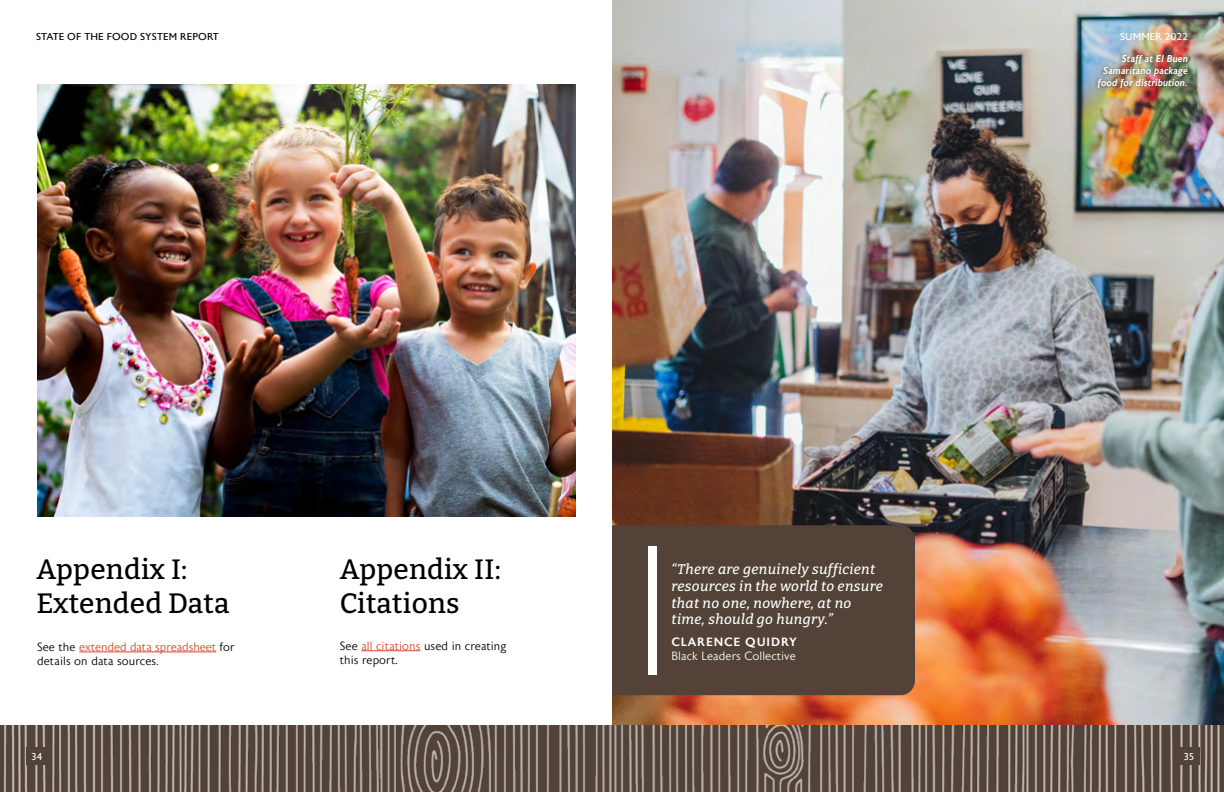
<style>
.page{position:relative;width:1224px;height:792px;background:#fff}
.page>*{position:absolute;margin:0;border:0;box-sizing:border-box;transform-origin:0 0}
.t1{font:100 28px/33.6px "Bitter";letter-spacing:.01em;color:#000}
.t2{font:italic 100 14px/16.8px "Bitter";letter-spacing:.025em;color:#fff}
.t3{font:300 12px/14.4px "Astoria Sans";letter-spacing:.01em;color:#000}
.t4{font:300 12px "Astoria Sans";letter-spacing:.01em;color:#fff}
.t5{font:500 12px "Astoria Sans";letter-spacing:.075em;color:#fff}
.t6{font:italic 500 10px/12px "Astoria Sans";letter-spacing:.01em;color:#fff;text-align:right}
.t7{font:10px "Astoria Sans";letter-spacing:.01em;color:#000}
.t8{font:10px "Astoria Sans";letter-spacing:.01em;color:#fff}
.s1{color:#d8452a}
</style>
<div class="page">
<img style="left:612px;top:0;width:612px;height:726px">
<img style="left:0;top:726px;width:1224px;height:66px">
<div style="left:26px;top:747px;width:22px;height:18px;background:#524237"></div>
<div style="left:1178px;top:747px;width:22px;height:18px;background:#524237"></div>
<hr style="left:79px;top:652px;width:137px;height:1px;background:#d8452a">
<div style="left:612px;top:525px;width:303px;height:170px;background:#524237"></div>
<div style="left:648px;top:546px;width:8px;height:129px;background:#fff"></div>
<img style="left:37px;top:84px;width:539px;height:432px">
<hr style="left:361px;top:650px;width:60px;height:1px;background:#d8452a">
<div style="left:1094px;top:51px;width:98px;height:43px;background:#524237;opacity:.9"></div>
<p class="t7" style="left:36px;top:31px;width:184px">STATE OF THE FOOD SYSTEM REPORT</p>
<h1 class="t1" style="left:36px;top:552px;width:195px">Appendix I:<br>Extended Data</h1>
<p class="t3" style="left:37px;top:640px;width:199px">See the <span class="s1">extended data spreadsheet</span> for details on data sources.</p>
<h1 class="t1" style="left:340px;top:552px;width:163px">Appendix II:<br>Citations</h1>
<p class="t3" style="left:340px;top:639px;width:168px">See <span class="s1">all citations</span> used in creating this report.</p>
<p class="t2" style="left:671px;top:560px;width:213px">“There are genuinely sufficient resources in the world to ensure that no one, nowhere, at no time, should go hungry.”</p>
<p class="t5" style="left:671px;top:635px;width:127px">CLARENCE QUIDRY</p>
<p class="t4" style="left:671px;top:650px;width:126px">Black Leaders Collective</p>
<p class="t8" style="left:1120px;top:31px;width:69px">SUMMER 2022</p>
<p class="t6" style="left:1098px;top:53px;width:92px">Staff at El Buen<br>Samaritano package food for distribution.</p>
<p class="t8" style="left:32px;top:751px;width:12px">34</p>
<p class="t8" style="left:1184px;top:751px;width:12px">35</p>
</div>
